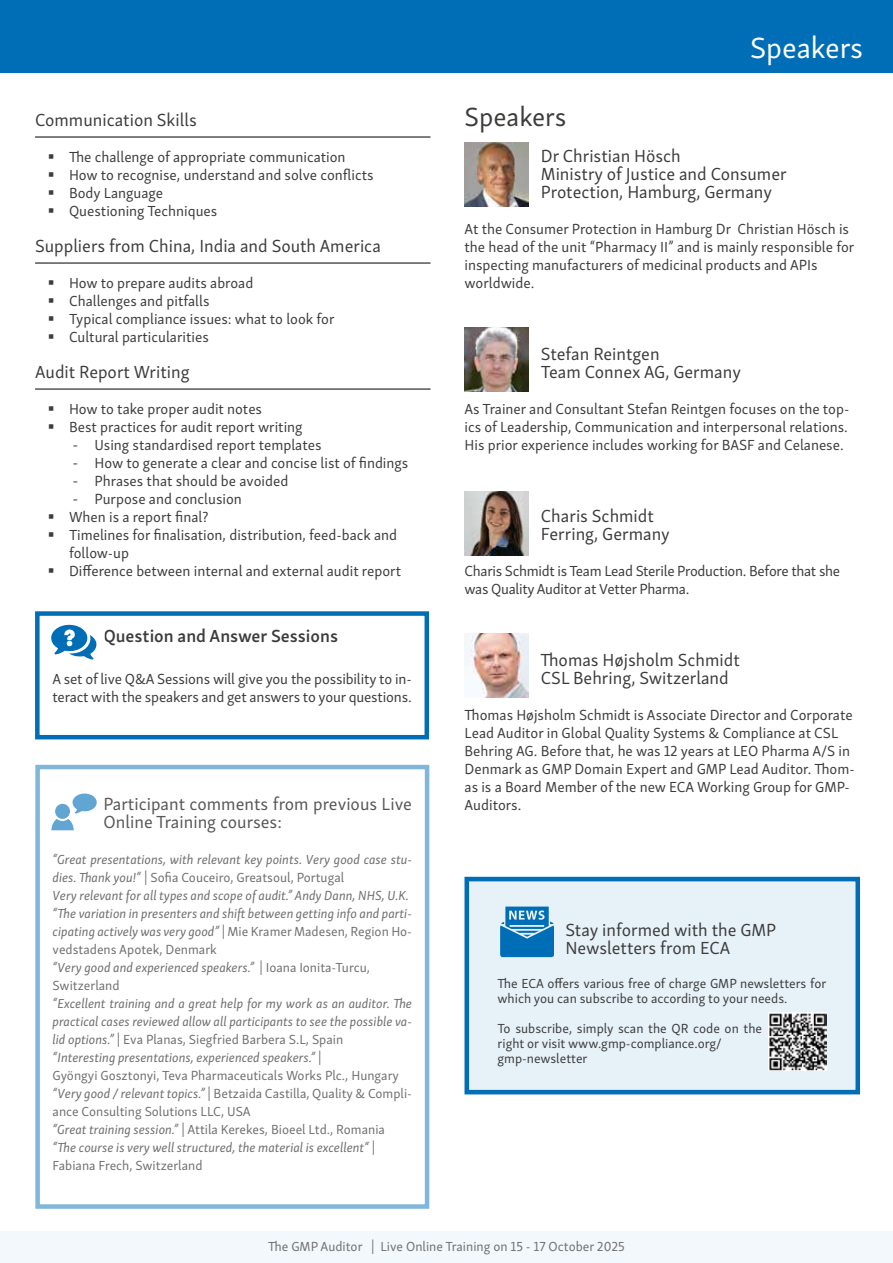
<style>
.page{position:relative;width:893px;height:1263px;background:#fff}
.page>*{position:absolute;margin:0;border:0;box-sizing:border-box;transform-origin:0 0}
.t1{font:30px "Skolar Sans Latn";color:#fff}
.t2{font:27px "Skolar Sans Latn";color:#3c3c3b}
.t3{font:18px/18px "Skolar Sans Latn";color:#3c3c3b}
.t4{font:18px/18px "Skolar Sans Latn";color:#575756}
.t5{font:600 18px "Skolar Sans Latn";color:#3c3c3b}
.t6{font:15px/18px "Skolar Sans Latn";color:#3c3c3b}
.t7{font:15px/18px "Skolar Sans Latn";letter-spacing:-.02em;color:#3c3c3b}
.t8{font:italic 13.5px/18px "Skolar Sans Latn";color:#706f6f}
.t9{font:13.5px/15px "Skolar Sans Latn";color:#3c3c3b}
.t10{font:13.5px "Skolar Sans Latn";color:#706f6f}
.s1{font-family:"Myriad Pro"}
.s2{font-style:normal}
</style>
<div class="page">
<div style="left:0;top:0;width:893px;height:72px;background:#006eb7"></div>
<hr style="left:35px;top:137px;width:396px;height:1px;background:#000">
<hr style="left:35px;top:263px;width:396px;height:1px;background:#000">
<hr style="left:35px;top:389px;width:396px;height:1px;background:#000">
<div style="left:35px;top:611px;width:394px;height:128px;border:4px solid #006eb7"></div>
<img style="left:465px;top:142px;width:63px;height:65px">
<img style="left:465px;top:327px;width:63px;height:65px">
<img style="left:465px;top:491px;width:63px;height:65px">
<img style="left:465px;top:633px;width:63px;height:65px">
<div style="left:465px;top:876px;width:395px;height:219px;background:#e6f1f8"></div>
<div style="left:465px;top:877px;width:395px;height:217px;border:4px solid #006eb7"></div>
<svg style="left:500px;top:906px;width:54px;height:51px;background:#348bc5"></svg>
<img style="left:769px;top:1013px;width:58px;height:57px">
<div style="left:0;top:1231px;width:893px;height:32px;background:#f2f8fb"></div>
<svg style="left:51px;top:625px;width:45px;height:34px"></svg>
<svg style="left:72px;top:793px;width:25px;height:20px"></svg>
<div style="left:55px;top:804px;width:15px;height:15px;background:#61a5d2;border-radius:50%"></div>
<svg style="left:51px;top:819px;width:23px;height:11px"></svg>
<div style="left:35px;top:765px;width:394px;height:444px;border:4px solid #80b7db"></div>
<p class="t3" style="left:35px;top:109px;width:163px">Communication Skills</p>
<p class="t6" style="left:69px;top:147px;width:306px">The challenge of appropriate communication How to recognise, understand and solve conflicts Body Language<br>Questioning Techniques</p>
<p class="t3" style="left:35px;top:235px;width:347px">Suppliers from China, India and South America</p>
<p class="t6" style="left:69px;top:273px;width:267px">How to prepare audits abroad<br>Challenges and pitfalls<br>Typical compliance issues: what to look for<br>Cultural particularities</p>
<p class="t3" style="left:35px;top:361px;width:156px">Audit Report Writing</p>
<p class="t6" style="left:69px;top:399px;width:235px">How to take proper audit notes<br>Best practices for audit report writing</p>
<p class="t6" style="left:73px;top:435px;width:250px"><span class="s1">-</span> Using standardised report templates</p>
<p class="t6" style="left:73px;top:453px;width:337px"><span class="s1">-</span> How to generate a clear and concise list of findings</p>
<p class="t6" style="left:73px;top:471px;width:217px"><span class="s1">-</span> Phrases that should be avoided</p>
<p class="t6" style="left:69px;top:489px;width:334px"><span class="s1">-</span> Purpose and conclusion<br>When is a report final?<br>Timelines for finalisation, distribution, feed-back and follow-up<br>Difference between internal and external audit report</p>
<p class="t5" style="left:103px;top:622px;width:236px">Question and Answer Sessions</p>
<p class="t6" style="left:52px;top:669px;width:361px">A set of live Q&amp;A Sessions will give you the possibility to in&shy;teract with the speakers and get answers to your questions.</p>
<p class="t4" style="left:104px;top:793px;width:310px">Participant comments from previous Live<br>Online Training courses:</p>
<p class="t8" style="left:53px;top:849px;width:361px">“Great presentations, with relevant key points. Very good case stu&shy;dies. Thank you!“ <span class="s2">| Sofia Couceiro, Greatsoul, Portugal<br></span>Very relevant for all types and scope of audit.” Andy Dann, NHS, U.K. “The variation in presenters and shift between getting info and parti&shy;cipating actively was very good” <span class="s2">| Mie Kramer Madesen, Region Ho&shy;vedstadens Apotek, Denmark<br></span>“Very good and experienced speakers.” <span class="s2">| Ioana Ionita-Turcu, Switzerland</span></p>
<p class="t8" style="left:53px;top:993px;width:361px">“Excellent training and a great help for my work as an auditor. The practical cases reviewed allow all participants to see the possible va&shy;lid options.” <span class="s2">| Eva Planas, Siegfried Barbera S.L, Spain<br></span>“Interesting presentations, experienced speakers.” <span class="s2">|<br>Gyöngyi Gosztonyi, Teva Pharmaceuticals Works Plc., Hungary </span>“Very good / relevant topics.” <span class="s2">| Betzaida Castilla, Quality &amp; Compli&shy;ance Consulting Solutions LLC, USA<br></span>“Great training session.” <span class="s2">| Attila Kerekes, Bioeel Ltd., Romania<br></span>“The course is very well structured, the material is excellent“ <span class="s2">| Fabiana Frech, Switzerland</span></p>
<h1 class="t1" style="left:750px;top:25px;width:115px">Speakers</h1>
<h2 class="t2" style="left:465px;top:96px;width:103px">Speakers</h2>
<p class="t3" style="left:541px;top:145px;width:247px">Dr Christian Hösch<br>Ministry of Justice and Consumer<br>Protection, Hamburg, Germany</p>
<p class="t6" style="left:465px;top:219px;width:391px">At the Consumer Protection in Hamburg Dr Christian Hösch is the head of the unit “Pharmacy II” and is mainly responsible for inspecting manufacturers of medicinal products and APIs worldwide.</p>
<p class="t3" style="left:541px;top:343px;width:202px">Stefan Reintgen<br>Team Connex AG, Germany</p>
<p class="t6" style="left:465px;top:399px;width:386px;text-align:justify">As Trainer and Consultant Stefan Reintgen focuses on the top&shy;ics of Leadership, Communication and interpersonal relations.<br>His prior experience includes working for BASF and Celanese.</p>
<p class="t3" style="left:541px;top:505px;width:130px">Charis Schmidt<br>Ferring, Germany</p>
<p class="t7" style="left:465px;top:561px;width:377px">Charis Schmidt is Team Lead Sterile Production. Before that she was Quality Auditor at Vetter Pharma.</p>
<p class="t3" style="left:540px;top:649px;width:201px">Thomas Højsholm Schmidt<br>CSL Behring, Switzerland</p>
<p class="t6" style="left:465px;top:705px;width:392px">Thomas Højsholm Schmidt is Associate Director and Corporate Lead Auditor in Global Quality Systems &amp; Compliance at CSL Behring AG. Before that, he was 12 years at LEO Pharma A/S in Denmark as GMP Domain Expert and GMP Lead Auditor. Thom&shy;as is a Board Member of the new ECA Working Group for GMP-Auditors.</p>
<p class="t3" style="left:566px;top:919px;width:212px">Stay informed with the GMP<br>Newsletters from ECA</p>
<p class="t9" style="left:497px;top:975px;width:330px">The ECA offers various free of charge GMP newsletters for which you can subscribe to according to your needs.</p>
<p class="t9" style="left:497px;top:1020px;width:266px">To subscribe, simply scan the QR code on the right or visit www.gmp-compliance.org/ gmp-newsletter</p>
<p class="t10" style="left:268px;top:1236px;width:358px">The GMP Auditor | Live Online Training on 15 - 17 October 2025</p>
</div>
